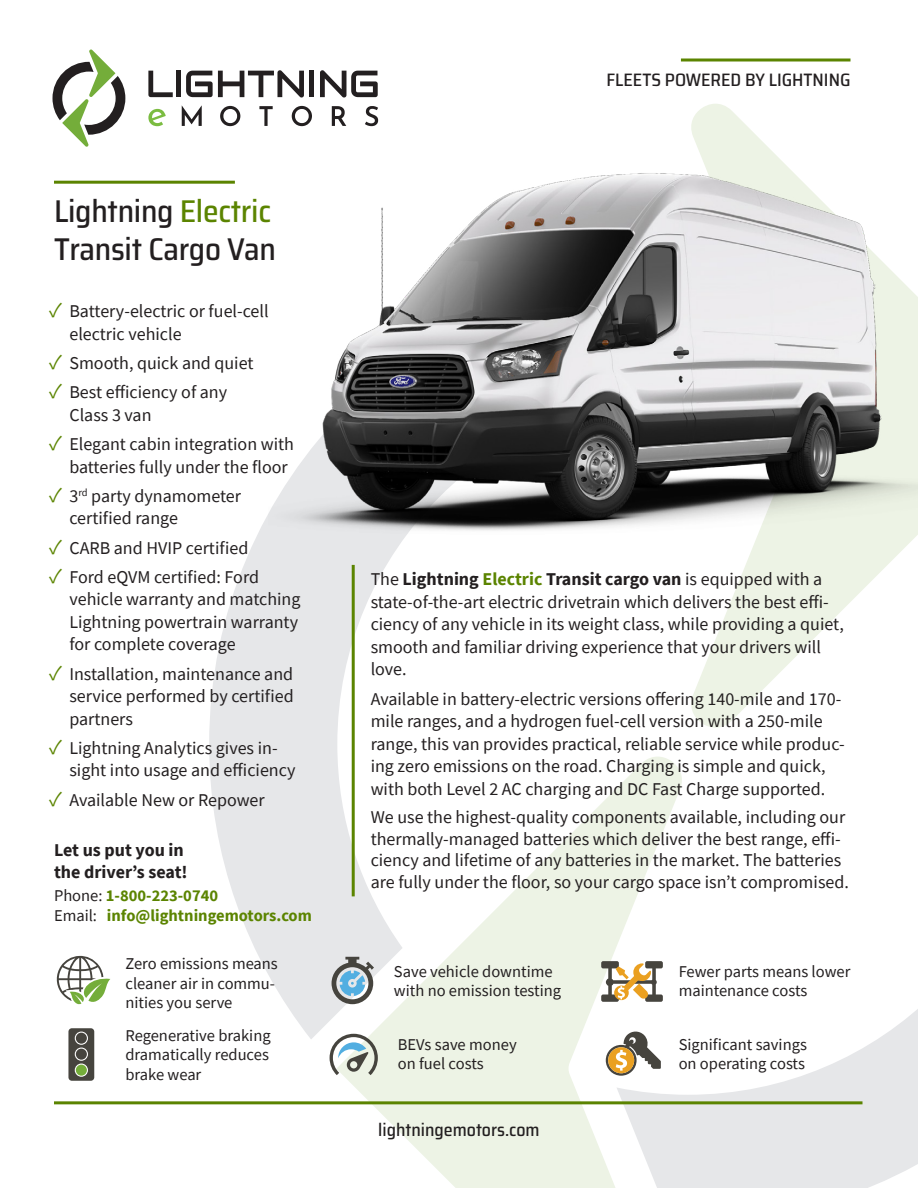
<style>
.page{position:relative;width:918px;height:1188px;background:#fff}
.page>*{position:absolute;margin:0;border:0;box-sizing:border-box;transform-origin:0 0}
.LS_Header_1{font:500 semi-condensed 31.5px/37.8px "Saira";letter-spacing:-.01em;color:#231f20}
.LS_Body_1{font:18px/22.5px "Source Sans Pro";color:#231f20}
.LS_Header_3{font:500 semi-condensed 18px "Saira";color:#231f20}
.t1{font:700 18px/21.6px "Source Sans Pro";color:#231f20}
.LS_Body_1-2{font:16.5px/19.8px "Source Sans Pro";color:#231f20}
.t2{font:700 16.5px/19.8px "Source Sans Pro";color:#5b8400}
.s1{color:#5b8400}
.s2{font-size:21px;color:#5b8400}
.s3{font-weight:400;color:#231f20}
.s4{font-weight:700}
.s5{font-weight:700;color:#5b8400}
</style>
<div class="page">
<svg style="left:685px;top:1009px;width:233px;height:179px;fill:#e6e7e9"></svg>
<svg style="left:209px;top:513px;width:549px;height:527px"></svg>
<svg style="left:688px;top:104px;width:226px;height:624px"></svg>
<svg style="left:336px;top:757px;width:349px;height:431px"></svg>
<hr style="left:54px;top:1101px;width:808px;height:3px;background:#5b8400">
<hr style="left:681px;top:59px;width:169px;height:3px;background:#5b8400">
<hr style="left:54px;top:181px;width:181px;height:3px;background:#5b8400">
<hr style="left:352px;top:565px;width:3px;height:331px;background:#5b8400">
<img style="left:269px;top:167px;width:649px;height:371px">
<svg style="left:330px;top:1034px;width:48px;height:41px"></svg>
<svg style="left:332px;top:957px;width:42px;height:47px;background:#95a7b1"></svg>
<svg style="left:601px;top:961px;width:62px;height:41px"></svg>
<svg style="left:56px;top:956px;width:54px;height:49px"></svg>
<svg style="left:68px;top:1028px;width:26px;height:53px"></svg>
<svg style="left:606px;top:1030px;width:55px;height:46px"></svg>
<svg style="left:52px;top:50px;width:73px;height:97px"></svg>
<svg style="left:148px;top:109px;width:18px;height:17px"></svg>
<svg style="left:220px;top:106px;width:20px;height:20px"></svg>
<svg style="left:259px;top:106px;width:14px;height:20px"></svg>
<svg style="left:292px;top:106px;width:20px;height:20px"></svg>
<svg style="left:332px;top:106px;width:14px;height:20px"></svg>
<svg style="left:365px;top:106px;width:13px;height:20px"></svg>
<svg style="left:182px;top:105px;width:20px;height:21px"></svg>
<svg style="left:148px;top:71px;width:25px;height:26px"></svg>
<div style="left:176px;top:71px;width:5px;height:26px;background:#231f20"></div>
<svg style="left:186px;top:70px;width:118px;height:28px"></svg>
<hr style="left:310px;top:71px;width:4px;height:26px;background:#231f20">
<svg style="left:320px;top:70px;width:58px;height:28px"></svg>
<p class="LS_Header_1" style="left:54px;top:191px;width:224px">Lightning <span class="s1">Electric<br></span>Transit Cargo Van</p>
<p class="LS_Body_1" style="left:69px;top:300px;width:201px;text-indent:-20px"><span class="s2">✓</span> Battery-electric or fuel-cell electric vehicle</p>
<p class="LS_Body_1" style="left:49px;top:352px;width:206px"><span class="s2">✓</span> Smooth, quick and quiet</p>
<p class="LS_Body_1" style="left:69px;top:381px;width:159px;text-indent:-20px"><span class="s2">✓</span> Best efficiency of any<br>Class 3 van</p>
<p class="LS_Body_1" style="left:69px;top:433px;width:226px;text-indent:-20px"><span class="s2">✓</span> Elegant cabin integration with batteries fully under the floor</p>
<p class="LS_Body_1" style="left:69px;top:485px;width:173px;text-indent:-20px"><span class="s2">✓</span> 3<sup>rd</sup> party dynamometer certified range</p>
<p class="LS_Body_1" style="left:49px;top:536px;width:201px"><span class="s2">✓</span> CARB and HVIP certified</p>
<p class="LS_Body_1" style="left:69px;top:566px;width:233px;text-indent:-20px"><span class="s2">✓</span> Ford eQVM certified: Ford vehicle warranty and matching<br>Lightning powertrain warranty for complete coverage</p>
<p class="LS_Body_1" style="left:69px;top:662px;width:226px;text-align:justify;text-indent:-20px"><span class="s2">✓</span> Installation, maintenance and service performed by certified partners</p>
<p class="LS_Body_1" style="left:69px;top:737px;width:228px;text-indent:-20px"><span class="s2">✓</span> Lightning Analytics gives in&shy;sight into usage and efficiency</p>
<p class="LS_Body_1" style="left:49px;top:788px;width:217px"><span class="s2">✓</span> Available New or Repower</p>
<p class="t1" style="left:54px;top:839px;width:135px">Let us put you in the driver’s seat!</p>
<p class="t2" style="left:54px;top:886px;width:259px"><span class="s3">Phone:</span> 1-800-223-0740<br><span class="s3">Email:</span> info@lightningemotors.com</p>
<p class="LS_Body_1-2" style="left:125px;top:953px;width:154px">Zero emissions means cleaner air in commu&shy;nities you serve</p>
<p class="LS_Body_1-2" style="left:125px;top:1025px;width:147px;text-align:justify">Regenerative braking dramatically reduces brake wear</p>
<p class="LS_Header_3" style="left:606px;top:67px;width:246px">FLEETS POWERED BY LIGHTNING</p>
<p class="LS_Body_1" style="left:371px;top:568px;width:475px">The <span class="s4">Lightning</span> <span class="s5">Electric</span> <span class="s4">Transit cargo van</span> is equipped with a state-of-the-art electric drivetrain which delivers the best effi&shy;ciency of any vehicle in its weight class, while providing a quiet, smooth and familiar driving experience that your drivers will love.</p>
<p class="LS_Body_1" style="left:371px;top:687px;width:476px">Available in battery-electric versions offering 140-mile and 170- mile ranges, and a hydrogen fuel-cell version with a 250-mile range, this van provides practical, reliable service while produc&shy;ing zero emissions on the road. Charging is simple and quick, with both Level 2 AC charging and DC Fast Charge supported.</p>
<p class="LS_Body_1" style="left:371px;top:806px;width:480px;line-height:21.6px">We use the highest-quality components available, including our thermally-managed batteries which deliver the best range, effi&shy;ciency and lifetime of any batteries in the market. The batteries are fully under the floor, so your cargo space isn’t compromised.</p>
<p class="LS_Body_1-2" style="left:394px;top:961px;width:169px">Save vehicle downtime with no emission testing</p>
<p class="LS_Body_1-2" style="left:679px;top:961px;width:173px">Fewer parts means lower maintenance costs</p>
<p class="LS_Body_1-2" style="left:398px;top:1034px;width:120px">BEVs save money on fuel costs</p>
<p class="LS_Header_3" style="left:378px;top:1116px;width:163px">lightningemotors.com</p>
<p class="LS_Body_1-2" style="left:679px;top:1034px;width:130px">Significant savings on operating costs</p>
</div>
